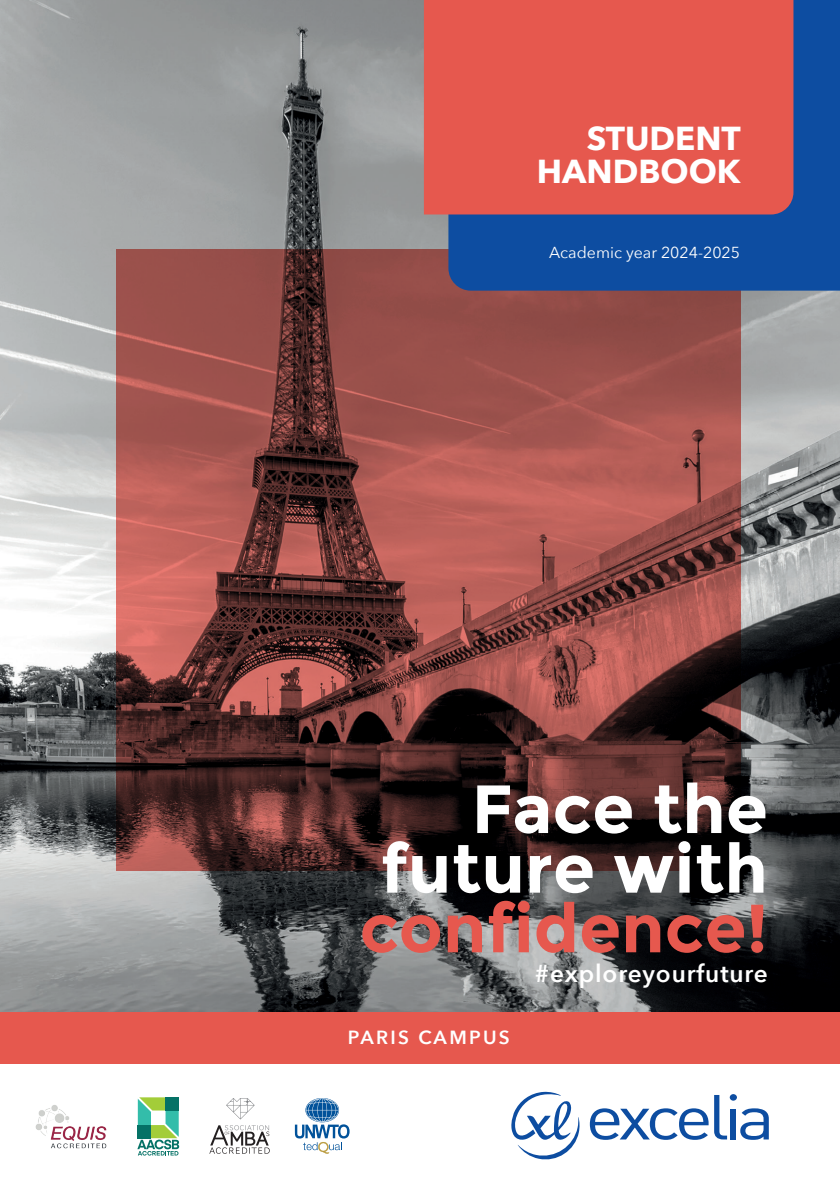
<style>
.page{position:relative;width:840px;height:1191px;background:#fff}
.page>*{position:absolute;margin:0;border:0;box-sizing:border-box;transform-origin:0 0}
.t1{font:700 68px/59.6px "Montserrat";color:#fff;text-align:right}
.t2{font:700 68px "Montserrat";color:#e6584e}
.t3{font:700 33.2px/33.2px "Avenir Next";color:#fff;text-align:right}
.t4{font:600 24.4px "Avenir Next";letter-spacing:.035em;color:#fff}
.t5{font:600 19px "Avenir Next";letter-spacing:.12em;color:#fff}
.t6{font:16px "Avenir Next";color:#fff}
</style>
<div class="page">
<img style="left:0;top:0;width:839px;height:1012px">
<svg style="left:117px;top:249px;width:623px;height:621px;background:#7d413d"></svg>
<svg style="left:511px;top:1091px;width:68px;height:69px"></svg>
<svg style="left:589px;top:1095px;width:137px;height:44px"></svg>
<div style="left:730px;top:1108px;width:5px;height:31px;background:#0d4da1"></div>
<div style="left:729px;top:1094px;width:7px;height:6px;background:#0d4da1;border-radius:50%"></div>
<svg style="left:740px;top:1108px;width:28px;height:31px"></svg>
<div style="left:0;top:1012px;width:839px;height:51px;background:#e6584e"></div>
<img style="left:45px;top:1105px;width:21px;height:13px">
<svg style="left:226px;top:1098px;width:28px;height:21px"></svg>
<svg style="left:209px;top:1125px;width:60px;height:28px"></svg>
<svg style="left:137px;top:1097px;width:42px;height:58px"></svg>
<svg style="left:295px;top:1098px;width:54px;height:55px"></svg>
<div style="left:448px;top:0;width:391px;height:291px;background:#0d4da1"></div>
<div style="left:423px;top:0;width:370px;height:214px;background:#e6584e"></div>
<h2 class="t3" style="left:536px;top:121px;width:205px">STUDENT<br>HANDBOOK</h2>
<p class="t6" style="left:549px;top:239px;width:192px">Academic year 2024-2025</p>
<h1 class="t1" style="left:380px;top:779px;width:389px">Face the future with</h1>
<h1 class="t2" style="left:359px;top:887px;width:409px">confidence!</h1>
<h3 class="t4" style="left:534px;top:952px;width:234px">#exploreyourfuture</h3>
<p class="t5" style="left:347px;top:1021px;width:163px">PARIS CAMPUS</p>
</div>
